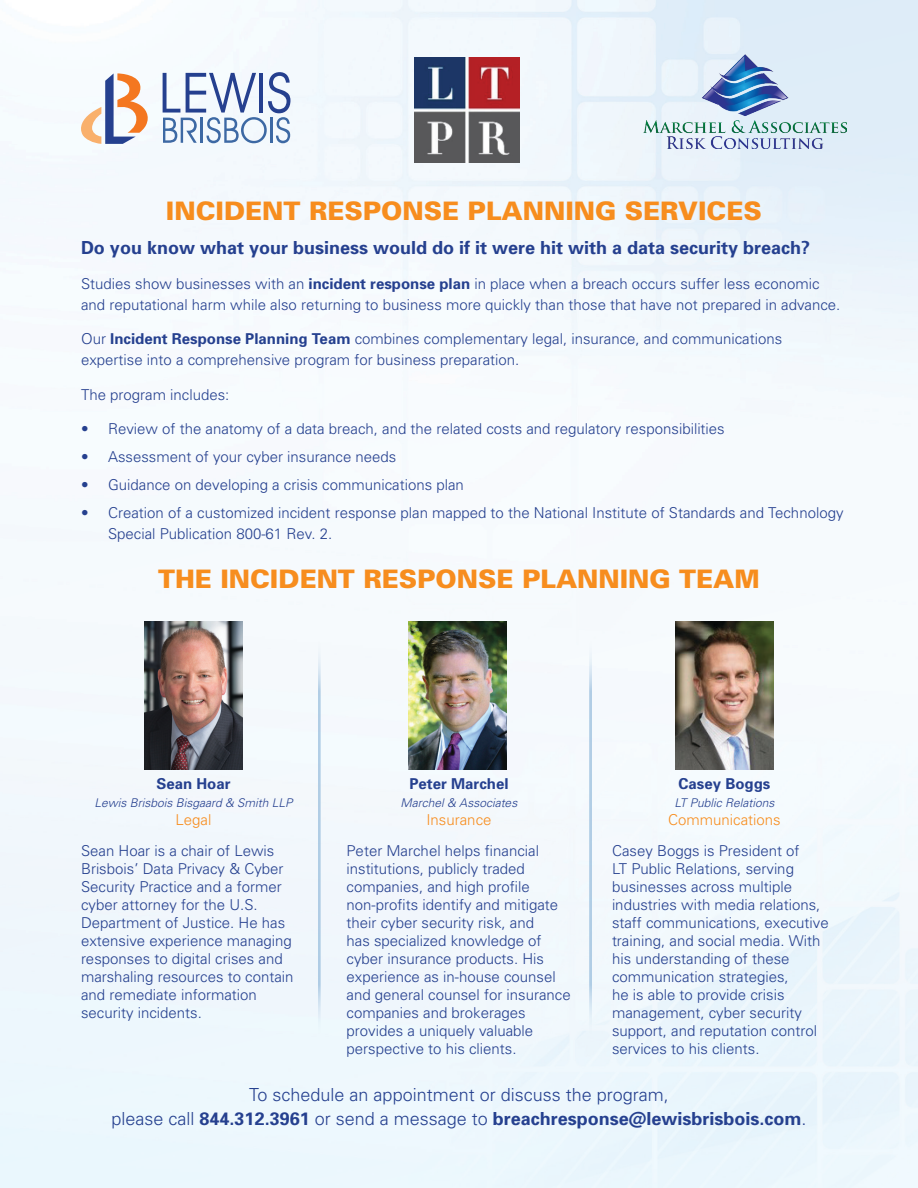
<style>
.page{position:relative;width:918px;height:1188px;background:#fff}
.page>*{position:absolute;margin:0;border:0;box-sizing:border-box;transform-origin:0 0}
.Main_Title{font:900 25.5px "Univers";color:#f78d1e}
.Body_Text{font:300 18px/24px "Univers";color:#25408f;text-align:center}
.Body_Text-2{font:700 18px "Univers";color:#25408f}
.Body_Text-3{font:300 15px/18px "Univers";color:#25408f}
.Body_Text-4{font:700 15px "Univers";color:#25408f}
.Body_Text-5{font:300 15px "Univers";color:#f78d1e}
.Body_Text-6{font:italic 300 12px "Univers";color:#25408f}
.s1{font-weight:700}
</style>
<div class="page">
<img style="left:0;top:0;width:918px;height:1188px">
<svg style="left:163px;top:72px;width:127px;height:71px"></svg>
<svg style="left:81px;top:73px;width:70px;height:71px"></svg>
<img style="left:644px;top:55px;width:203px;height:94px">
<img style="left:414px;top:57px;width:106px;height:106px">
<img style="left:144px;top:622px;width:99px;height:148px">
<img style="left:408px;top:622px;width:99px;height:148px">
<img style="left:675px;top:622px;width:99px;height:148px">
<hr style="left:318px;top:637px;width:3px;height:402px;background:#85b1d6">
<hr style="left:590px;top:637px;width:2px;height:402px;background:#85b1d6">
<p class="Main_Title" style="left:166px;top:195px;width:597px">INCIDENT RESPONSE PLANNING SERVICES</p>
<p class="Body_Text-2" style="left:81px;top:236px;width:731px">Do you know what your business would do if it were hit with a data security breach?</p>
<p class="Body_Text-3" style="left:81px;top:273px;width:761px;line-height:21px">Studies show businesses with an <span class="s1">incident response plan</span> in place when a breach occurs suffer less economic and reputational harm while also returning to business more quickly than those that have not prepared in advance.</p>
<p class="Body_Text-3" style="left:81px;top:328px;width:703px;line-height:21px">Our <span class="s1">Incident Response Planning Team</span> combines complementary legal, insurance, and communications expertise into a comprehensive program for business preparation.</p>
<p class="Body_Text-3" style="left:81px;top:385px;width:150px">The program includes:</p>
<p class="Body_Text-3" style="left:81px;top:420px;width:645px">• Review of the anatomy of a data breach, and the related costs and regulatory responsibilities</p>
<p class="Body_Text-3" style="left:81px;top:447px;width:317px">• Assessment of your cyber insurance needs</p>
<p class="Body_Text-3" style="left:81px;top:475px;width:384px">• Guidance on developing a crisis communications plan</p>
<p class="Body_Text-3" style="left:108px;top:501px;width:737px;line-height:21px;text-indent:-27px">• Creation of a customized incident response plan mapped to the National Institute of Standards and Technology<br>Special Publication 800-61 Rev. 2.</p>
<p class="Main_Title" style="left:158px;top:563px;width:603px">THE INCIDENT RESPONSE PLANNING TEAM</p>
<p class="Body_Text-4" style="left:156px;top:774px;width:76px">Sean Hoar</p>
<p class="Body_Text-6" style="left:94px;top:795px;width:200px">Lewis Brisbois Bisgaard &amp; Smith LLP</p>
<p class="Body_Text-5" style="left:176px;top:810px;width:37px">Legal</p>
<p class="Body_Text-3" style="left:81px;top:841px;width:214px">Sean Hoar is a chair of Lewis<br>Brisbois’ Data Privacy &amp; Cyber<br>Security Practice and a former cyber attorney for the U.S.<br>Department of Justice. He has extensive experience managing responses to digital crises and marshaling resources to contain and remediate information security incidents.</p>
<p class="Body_Text-4" style="left:679px;top:774px;width:93px">Casey Boggs</p>
<p class="Body_Text-6" style="left:674px;top:795px;width:102px">LT Public Relations</p>
<p class="Body_Text-5" style="left:668px;top:810px;width:114px">Communications</p>
<p class="Body_Text-3" style="left:612px;top:841px;width:218px">Casey Boggs is President of<br>LT Public Relations, serving businesses across multiple industries with media relations, staff communications, executive training, and social media. With his understanding of these communication strategies,<br>he is able to provide crisis management, cyber security support, and reputation control services to his clients.</p>
<p class="Body_Text" style="left:112px;top:1082px;width:696px">To schedule an appointment or discuss the program,<br>please call <span class="s1">844.312.3961</span> or send a message to <span class="s1">breachresponse@lewisbrisbois.com</span>.</p>
<p class="Body_Text-4" style="left:409px;top:774px;width:101px">Peter Marchel</p>
<p class="Body_Text-6" style="left:401px;top:795px;width:118px">Marchel &amp; Associates</p>
<p class="Body_Text-5" style="left:426px;top:810px;width:67px">Insurance</p>
<p class="Body_Text-3" style="left:346px;top:841px;width:226px">Peter Marchel helps financial institutions, publicly traded companies, and high profile non-profits identify and mitigate their cyber security risk, and<br>has specialized knowledge of cyber insurance products. His experience as in-house counsel and general counsel for insurance companies and brokerages provides a uniquely valuable perspective to his clients.</p>
</div>
